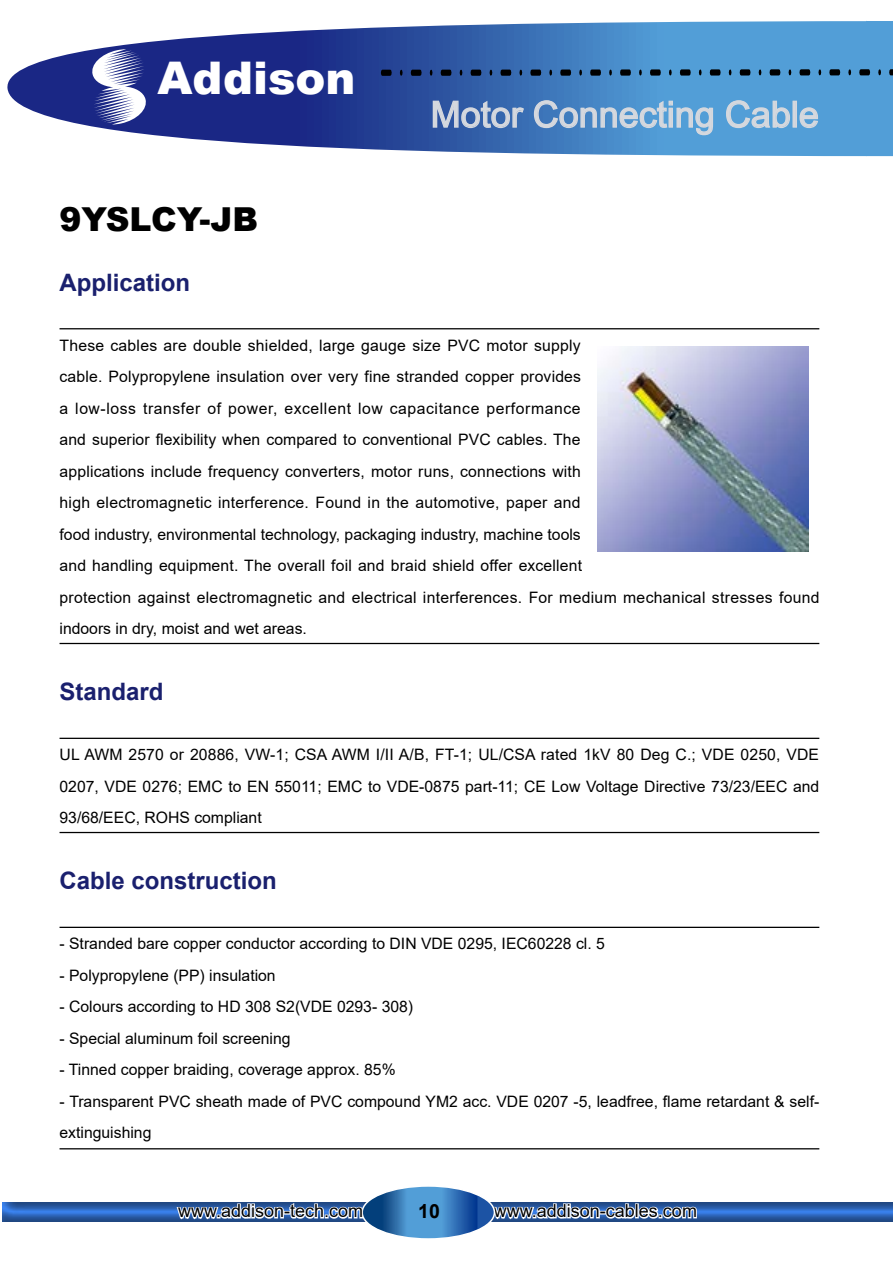
<style>
.page{position:relative;width:893px;height:1263px;background:#fff}
.page>*{position:absolute;margin:0;border:0;box-sizing:border-box;transform-origin:0 0}
.t1{font:900 45px "Arial";color:#fff}
.t2{font:36px "Arial";color:#d5d8de}
.t3{font:900 33px "Arial";color:#000}
.t4{font:700 24px "Arial";color:#1a206e}
.t5{font:700 19.5px "Arial";color:#000}
.t6{font:18px "Arial";color:#000}
.t7{font:15.75px/31.5px "Arial";letter-spacing:.005em;color:#000}
</style>
<div class="page">
<svg style="left:7px;top:27px;width:372px;height:123px"></svg>
<div style="left:0;top:1190px;width:893px;height:31px;background:#000;opacity:.5"></div>
<svg style="left:491px;top:1201px;width:207px;height:21px"></svg>
<svg style="left:90px;top:49px;width:58px;height:76px"></svg>
<svg style="left:362px;top:1186px;width:132px;height:53px"></svg>
<div style="left:361px;top:1185px;width:134px;height:55px;border:2px solid #fff;border-radius:50%"></div>
<svg style="left:175px;top:1201px;width:189px;height:21px"></svg>
<svg style="left:379px;top:21px;width:514px;height:136px"></svg>
<hr style="left:60px;top:328px;width:759px;height:1px;background:#000">
<hr style="left:60px;top:643px;width:759px;height:1px;background:#000">
<hr style="left:60px;top:738px;width:759px;height:1px;background:#000">
<hr style="left:60px;top:832px;width:759px;height:1px;background:#000">
<hr style="left:60px;top:927px;width:759px;height:1px;background:#000">
<hr style="left:60px;top:1148px;width:759px;height:1px;background:#000">
<img style="left:597px;top:346px;width:212px;height:205px">
<h1 class="t1" style="left:158px;top:45px;width:199px">Addison</h1>
<h3 class="t3" style="left:60px;top:195px;width:200px">9YSLCY-JB</h3>
<h3 class="t4" style="left:60px;top:265px;width:132px">Application</h3>
<h2 class="t2" style="left:431px;top:90px;width:390px">Motor Connecting Cable</h2>
<p class="t7" style="left:60px;top:329px;width:762px">These cables are double shielded, large gauge size PVC motor supply<br>cable. Polypropylene insulation over very fine stranded copper provides<br>a low-loss transfer of power, excellent low capacitance performance<br>and superior flexibility when compared to conventional PVC cables. The<br>applications include frequency converters, motor runs, connections with<br>high electromagnetic interference. Found in the automotive, paper and<br>food industry, environmental technology, packaging industry, machine tools<br>and handling equipment. The overall foil and braid shield offer excellent<br>protection against electromagnetic and electrical interferences. For medium mechanical stresses found indoors in dry, moist and wet areas.</p>
<h3 class="t4" style="left:60px;top:675px;width:106px">Standard</h3>
<p class="t7" style="left:60px;top:739px;width:761px;text-align:justify">UL AWM 2570 or 20886, VW-1; CSA AWM I/II A/B, FT-1; UL/CSA rated 1kV 80 Deg C.; VDE 0250, VDE 0207, VDE 0276; EMC to EN 55011; EMC to VDE-0875 part-11; CE Low Voltage Directive 73/23/EEC and 93/68/EEC, ROHS compliant</p>
<h3 class="t4" style="left:60px;top:864px;width:219px">Cable construction</h3>
<p class="t7" style="left:60px;top:928px;width:547px">- Stranded bare copper conductor according to DIN VDE 0295, IEC60228 cl. 5</p>
<p class="t7" style="left:60px;top:959px;width:218px">- Polypropylene (PP) insulation</p>
<p class="t7" style="left:60px;top:991px;width:355px">- Colours according to HD 308 S2(VDE 0293- 308)</p>
<p class="t7" style="left:60px;top:1022px;width:233px">- Special aluminum foil screening</p>
<p class="t7" style="left:60px;top:1054px;width:338px">- Tinned copper braiding, coverage approx. 85%</p>
<p class="t7" style="left:60px;top:1085px;width:761px">- Transparent PVC sheath made of PVC compound YM2 acc. VDE 0207 -5, leadfree, flame retardant &amp; self&shy;extinguishing</p>
<p class="t6" style="left:178px;top:1199px;width:187px">www.addison-tech.com</p>
<p class="t5" style="left:418px;top:1197px;width:23px">10</p>
<p class="t6" style="left:494px;top:1198px;width:205px">www.addison-cables.com</p>
</div>
